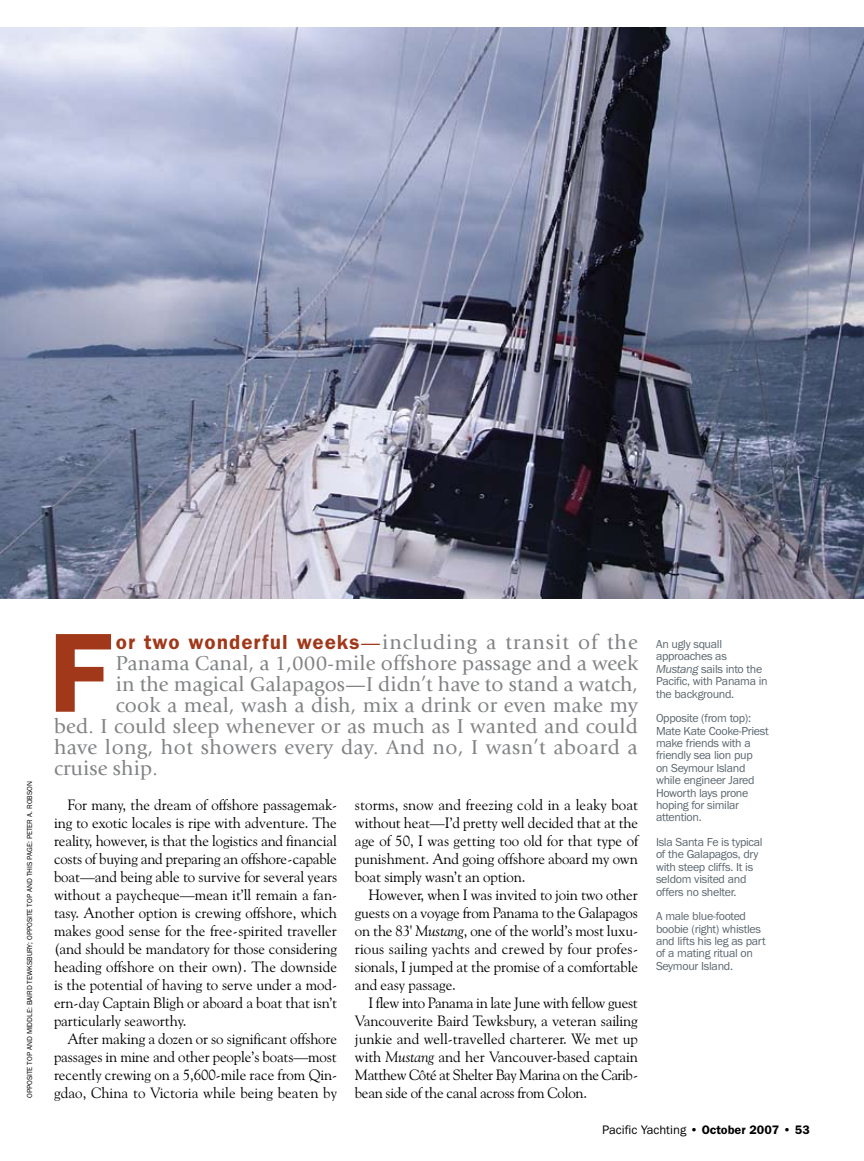
<style>
.page{position:relative;width:864px;height:1161px;background:#fff}
.page>*{position:absolute;margin:0;border:0;box-sizing:border-box;transform-origin:0 0}
.t1{font:116.4px "Franklin Got URWT Dem";color:#a03819}
.t2{font:21px "Giovanni";letter-spacing:.01em;color:#808284}
.t3{font:21px "Giovanni";letter-spacing:.045em;color:#808284}
.t4{font:15px/18px "Goudy Old Style BT";letter-spacing:-.005em;color:#000;text-align:justify}
.t5{font:12.75px "Franklin Got URWT Boo";letter-spacing:.005em;color:#000}
.t6{font:12px/12.3px "Franklin Got URWT Boo";letter-spacing:-.025em;color:#5b666e}
.t7{font:7.5px "Franklin Got URWT Boo";letter-spacing:-.005em;color:#000}
.s1{font-family:"Franklin Got URWT Dem";color:#a03819}
.s2{color:#a03819}
.s3{font-style:italic}
.s4{font-family:"Franklin Got URWT Boo Ita"}
.s5{font-family:"Franklin Got URWT Dem"}
</style>
<div class="page">
<img style="left:0;top:27px;width:864px;height:572px">
<p class="t7" style="left:25px;top:1098px;width:318px;rotate:-90deg">Opposite top and Middle: baird tewksbury; OPposite top and this page: Peter A. robson</p>
<h1 class="t1" style="left:48px;top:608px;width:66px">F</h1>
<h2 class="t3" style="left:116px;top:630px;width:523px"><span class="s1">or two wonderful weeks</span><span class="s2">—</span>including a transit of the</h2>
<h2 class="t2" style="left:116px;top:651px;width:524px">Panama Canal, a 1,000-mile offshore passage and a week</h2>
<h2 class="t2" style="left:116px;top:672px;width:524px">in the magical Galapagos—I didn’t have to stand a watch,</h2>
<h2 class="t2" style="left:116px;top:693px;width:524px">cook a meal, wash a dish, mix a drink or even make my</h2>
<h2 class="t2" style="left:54px;top:714px;width:585px">bed. I could sleep whenever or as much as I wanted and could</h2>
<h2 class="t2" style="left:54px;top:735px;width:585px">have long, hot showers every day. And no, I wasn’t aboard a</h2>
<h2 class="t2" style="left:54px;top:756px;width:106px">cruise ship.</h2>
<p class="t4" style="left:54px;top:796px;width:285px;text-indent:14px">For many, the dream of offshore passagemak&shy;ing to exotic locales is ripe with adventure. The reality, however, is that the logistics and financial costs of buying and preparing an offshore-capable boat—and being able to survive for several years without a paycheque—mean it’ll remain a fan&shy;tasy. Another option is crewing offshore, which makes good sense for the free-spirited traveller (and should be mandatory for those considering heading offshore on their own). The downside is the potential of having to serve under a mod&shy;ern-day Captain Bligh or aboard a boat that isn’t particularly seaworthy.</p>
<p class="t4" style="left:54px;top:1030px;width:285px;text-indent:14px">After making a dozen or so significant offshore passages in mine and other people’s boats—most recently crewing on a 5,600-mile race from Qin&shy;gdao, China to Victoria while being beaten by</p>
<p class="t4" style="left:355px;top:796px;width:285px">storms, snow and freezing cold in a leaky boat without heat—I’d pretty well decided that at the age of 50, I was getting too old for that type of punishment. And going offshore aboard my own boat simply wasn’t an option.</p>
<p class="t4" style="left:355px;top:886px;width:285px;text-indent:14px">However, when I was invited to join two other guests on a voyage from Panama to the Galapagos on the 83' <span class="s3">Mustang</span>, one of the world’s most luxu&shy;rious sailing yachts and crewed by four profes&shy;sionals, I jumped at the promise of a comfortable and easy passage.</p>
<p class="t4" style="left:355px;top:994px;width:285px;text-indent:14px">I flew into Panama in late June with fellow guest Vancouverite Baird Tewksbury, a veteran sailing junkie and well-travelled charterer. We met up with <span class="s3">Mustang</span> and her Vancouver-based captain Matthew Côté at Shelter Bay Marina on the Carib-</p>
<p class="t4" style="left:355px;top:1084px;width:234px">bean side of the canal across from Colon.</p>
<p class="t6" style="left:656px;top:638px;width:113px">An ugly squall approaches as<br><span class="s4">Mustang</span> sails into the<br>Pacific, with Panama in the background.</p>
<p class="t6" style="left:656px;top:712px;width:114px">Opposite (from top):<br>Mate Kate Cooke-P riest make friends with a friendly sea lion pup<br>on Seymour Island while engineer Jared<br>H oworth lays prone hoping for similar attention.</p>
<p class="t6" style="left:656px;top:836px;width:108px">Isla Santa Fe is typical of the Galapagos, dry with steep cliffs. It is seldom visited and offers no shelter.</p>
<p class="t6" style="left:656px;top:910px;width:111px">A male blue-footed boobie (right) whistles and lifts his leg as part of a mating ritual on<br>Seymour Island.</p>
<p class="t5" style="left:602px;top:1123px;width:209px">Pacific Yachting <span class="s5">• October 2007 • 53</span></p>
</div>
